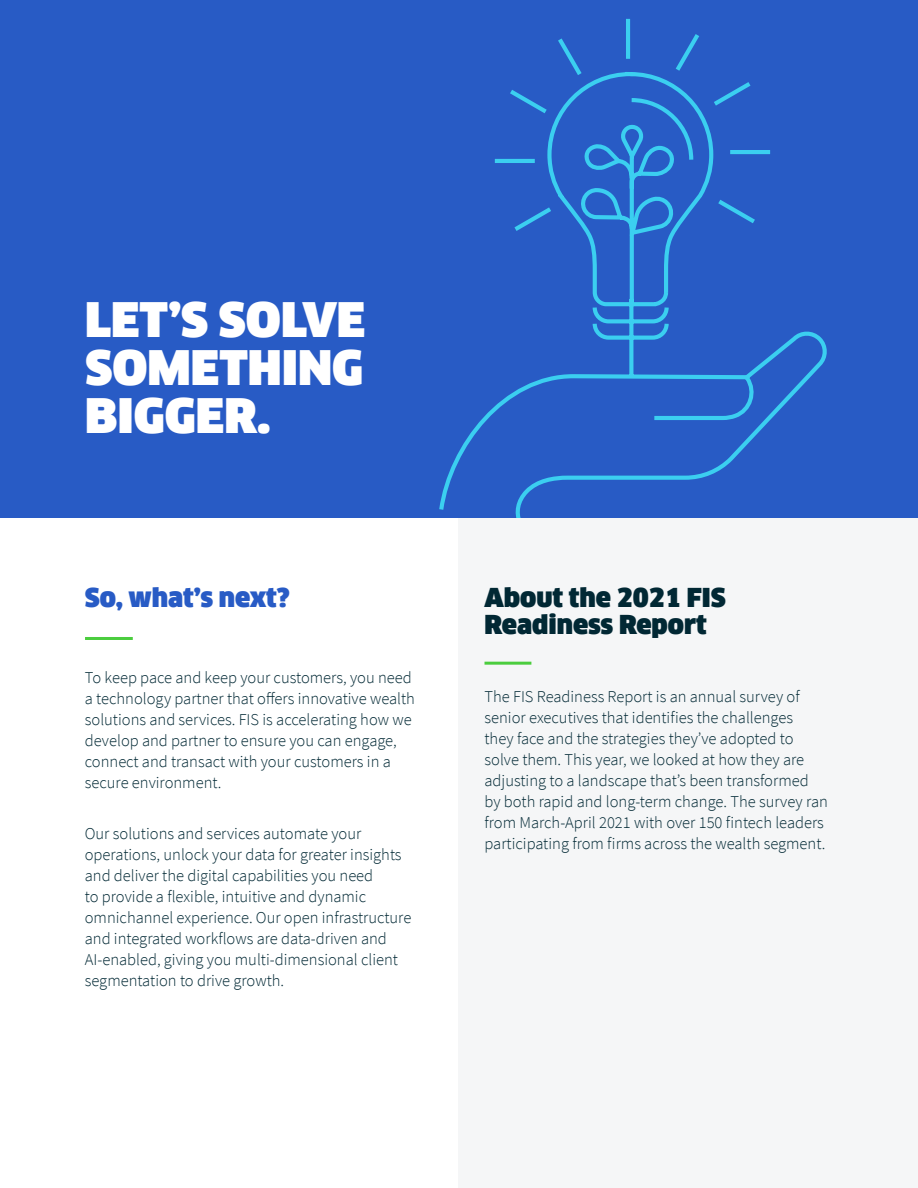
<style>
.page{position:relative;width:918px;height:1188px;background:#fff}
.page>*{position:absolute;margin:0;border:0;box-sizing:border-box;transform-origin:0 0}
.t1{font:900 46.5px/48px "Clan Offc Pro";color:#fff;text-align:justify}
.t2{font:900 25.5px/27px "Clan Offc Pro";color:#012834}
.t3{font:900 25.5px "Clan Offc Pro";color:#285bc5}
.t4{font:300 16.5px/21px "Source Sans Pro";color:#012834}
</style>
<div class="page">
<div style="left:0;top:0;width:918px;height:519px;background:#285bc5"></div>
<svg style="left:439px;top:18px;width:388px;height:500px"></svg>
<div style="left:0;top:518px;width:918px;height:135px;background:#fff"></div>
<hr style="left:85px;top:637px;width:48px;height:3px;background:#4bcd3e">
<div style="left:459px;top:518px;width:459px;height:670px;background:#f5f6f7"></div>
<hr style="left:485px;top:662px;width:46px;height:3px;background:#4bcd3e">
<h1 class="t1" style="left:85px;top:296px;width:282px">LET’S SOLVE SOMETHING BIGGER.</h1>
<h2 class="t3" style="left:85px;top:583px;width:206px">So, what’s next?</h2>
<p class="t4" style="left:85px;top:667px;width:332px">To keep pace and keep your customers, you need a technology partner that offers innovative wealth solutions and services. FIS is accelerating how we develop and partner to ensure you can engage, connect and transact with your customers in a secure environment.</p>
<p class="t4" style="left:85px;top:823px;width:328px">Our solutions and services automate your operations, unlock your data for greater insights and deliver the digital capabilities you need<br>to provide a flexible, intuitive and dynamic omnichannel experience. Our open infrastructure and integrated workflows are data-driven and AI-enabled, giving you multi-dimensional client segmentation to drive growth.</p>
<h2 class="t2" style="left:485px;top:584px;width:243px">About the 2021 FIS<br>Readiness Report</h2>
<p class="t4" style="left:485px;top:686px;width:345px">The FIS Readiness Report is an annual survey of senior executives that identifies the challenges<br>they face and the strategies they’ve adopted to solve them. This year, we looked at how they are adjusting to a landscape that’s been transformed by both rapid and long-term change. The survey ran from March-April 2021 with over 150 fintech leaders participating from firms across the wealth segment.</p>
</div>
